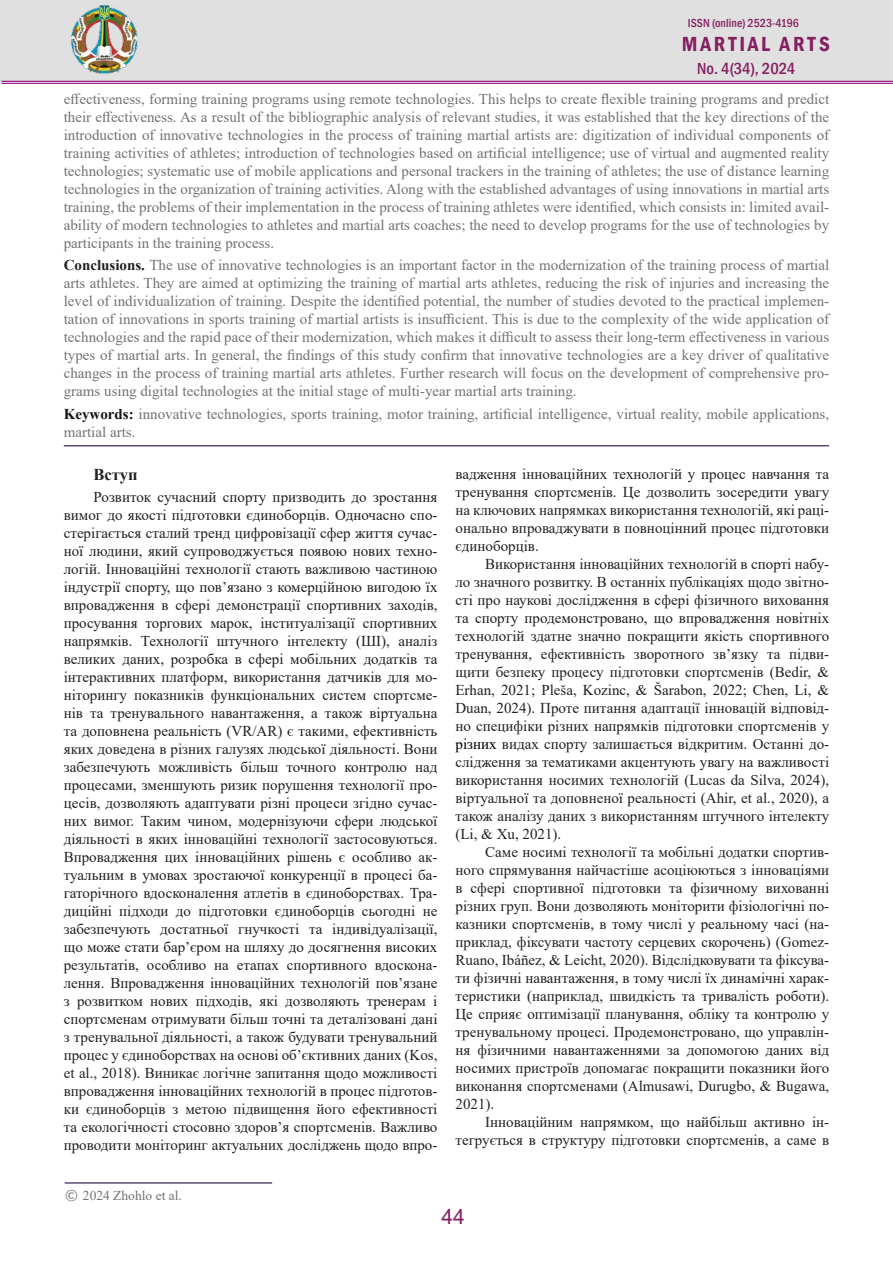
<style>
.page{position:relative;width:893px;height:1263px;background:#fff}
.page>*{position:absolute;margin:0;border:0;box-sizing:border-box;transform-origin:0 0}
.t1{font:600 condensed 21px "Franklin Gothic";letter-spacing:.13em;color:#841f61}
.t2{font:21px "Arial";color:#841f61}
.t3{font:500 condensed 16.5px "Franklin Gothic";color:#841f61}
.t4{font:700 16.5px "Times New Roman";color:#231f20}
.t5{font:15px/18px "Times New Roman";color:#231f20;text-align:justify}
.Обычный{font:15px/18px "Times New Roman";color:#767171;text-align:justify}
.Обычный-2{font:13.5px "Times New Roman";color:#767171}
.t6{font:500 condensed 12px "Franklin Gothic";color:#841f61}
.s1{font-weight:700;color:#231f20}
.s2{font-weight:700;color:#141413}
.s3{color:#222}
.s4{color:#000}
.s5{font-family:"Verdana"}
</style>
<div class="page">
<div style="left:0;top:0;width:893px;height:82px;background:#e0e0e0;border:2px solid #e1e2e4"></div>
<hr style="left:2px;top:81px;width:891px;height:1px;background:#9c248b">
<hr style="left:2px;top:83px;width:891px;height:1px;background:#9c248b">
<img style="left:71px;top:5px;width:67px;height:69px">
<hr style="left:65px;top:1182px;width:207px;height:2px;background:#5f4a76">
<hr style="left:64px;top:445px;width:765px;height:1px;background:#5f4a76">
<p class="t6" style="left:688px;top:15px;width:113px">ISSN (online) 2523-4196</p>
<h1 class="t1" style="left:682px;top:30px;width:149px">МARTIAL ARTS</h1>
<p class="t3" style="left:697px;top:58px;width:99px">No. 4(34), 2024</p>
<p class="Обычный" style="left:64px;top:89px;width:767px">effectiveness, forming training programs using remote technologies. This helps to create flexible training programs and predict their effectiveness. As a result of the bibliographic analysis of relevant studies, it was established that the key directions of the introduction of innovative technologies in the process of training martial artists are: digitization of individual components of training activities of athletes; introduction of technologies based on artificial intelligence; use of virtual and augmented reality technologies; systematic use of mobile applications and personal trackers in the training of athletes; the use of distance learning technologies in the organization of training activities. Along with the established advantages of using innovations in martial arts training, the problems of their implementation in the process of training athletes were identified, which consists in: limited avail&shy;ability of modern technologies to athletes and martial arts coaches; the need to develop programs for the use of technologies by participants in the training process.</p>
<p class="Обычный" style="left:64px;top:256px;width:767px"><span class="s1">Conclusions.</span> The use of innovative technologies is an important factor in the modernization of the training process of martial arts athletes. They are aimed at optimizing the training of martial arts athletes, reducing the risk of injuries and increasing the level of individualization of training. Despite the identified potential, the number of studies devoted to the practical implemen&shy;tation of innovations in sports training of martial artists is insufficient. This is due to the complexity of the wide application of technologies and the rapid pace of their modernization, which makes it difficult to assess their long-term effectiveness in various types of martial arts. In general, the findings of this study confirm that innovative technologies are a key driver of qualitative changes in the process of training martial arts athletes. Further research will focus on the development of comprehensive pro&shy;grams using digital technologies at the initial stage of multi-year martial arts training.</p>
<p class="Обычный" style="left:64px;top:404px;width:767px"><span class="s2">Keywords:</span> innovative technologies, sports training, motor training, artificial intelligence, virtual reality, mobile applications, martial arts.</p>
<p class="t4" style="left:94px;top:462px;width:45px">Вступ</p>
<p class="t5" style="left:64px;top:487px;width:375px;text-indent:30px">Розвиток сучасний спорту призводить до зростання вимог до якості підготовки єдиноборців. Одночасно спо&shy;стерігається сталий тренд цифровізації сфер життя сучас&shy;ної людини, який супроводжується появою нових техно&shy;логій. Інноваційні технології стають важливою частиною індустрії спорту, що пов’язано з комерційною вигодою їх впровадження в сфері демонстрації спортивних заходів, просування торгових марок, інституалізації спортивних напрямків. Технології штучного інтелекту (ШІ), аналіз великих даних, розробка в сфері мобільних додатків та інтерактивних платформ, використання датчиків для мо&shy;ніторингу показників функціональних систем спортсме&shy;нів та тренувального навантаження, а також віртуальна та доповнена реальність (VR/AR) є такими, ефективність яких доведена в різних галузях людської діяльності. Вони забезпечують можливість більш точного контролю над процесами, зменшують ризик порушення технології про&shy;цесів, дозволяють адаптувати різні процеси згідно сучас&shy;них вимог. Таким чином, модернізуючи сфери людської діяльності в яких інноваційні технології застосовуються.<br>Впровадження цих інноваційних рішень є особливо ак&shy;туальним в умовах зростаючої конкуренції в процесі ба&shy;гаторічного вдосконалення атлетів в єдиноборствах. Тра&shy;диційні підходи до підготовки єдиноборців сьогодні не забезпечують достатньої гнучкості та індивідуалізації, що може стати бар’єром на шляху до досягнення високих результатів, особливо на етапах спортивного вдоскона&shy;лення. Впровадження інноваційних технологій пов’язане з розвитком нових підходів, які дозволяють тренерам і спортсменам отримувати більш точні та деталізовані дані з тренувальної діяльності, а також будувати тренувальний процес у єдиноборствах на основі об’єктивних даних (<span class="s3">Kos, et al., 2018)</span>. Виникає логічне запитання щодо можливості впровадження інноваційних технологій в процес підготов&shy;ки єдиноборців з метою підвищення його ефективності та екологічності стосовно здоров’я спортсменів. Важливо проводити моніторинг актуальних досліджень щодо впро-</p>
<p class="t5" style="left:455px;top:464px;width:375px">вадження інноваційних технологій у процес навчання та тренування спортсменів. Це дозволить зосередити увагу на ключових напрямках використання технологій, які раці&shy;онально впроваджувати в повноцінний процес підготовки єдиноборців.</p>
<p class="t5" style="left:455px;top:554px;width:375px;text-indent:30px">Використання інноваційних технологій в спорті набу&shy;ло значного розвитку. В останніх публікаціях щодо звітно&shy;сті про наукові дослідження в сфері фізичного виховання та спорту продемонстровано, що впровадження новітніх технологій здатне значно покращити якість спортивного тренування, ефективність зворотного зв’язку та підви&shy;щити безпеку процесу підготовки спортсменів (Bedir, &amp; Erhan, 2021; Pleša, Kozinc, &amp; Šarabon, 2022; <span class="s3">Chen, Li, &amp; Duan, 2024</span>). Проте питання адаптації інновацій відповід&shy;но специфіки різних напрямків підготовки спортсменів у <span class="s4">різних</span> видах спорту залишається відкритим. Останні до&shy;слідження за тематиками акцентують увагу на важливості використання носимих технологій (Lucas da Silva, 2024), віртуальної та доповненої реальності (Ahir, et al., 2020), а також аналізу даних з використанням штучного інтелекту (Li, &amp; Xu, 2021).</p>
<p class="t5" style="left:455px;top:842px;width:375px;text-indent:30px">Саме носимі технології та мобільні додатки спортив&shy;ного спрямування найчастіше асоціюються з інноваціями в сфері спортивної підготовки та фізичному вихованні різних груп. Вони дозволяють моніторити фізіологічні по&shy;казники спортсменів, в тому числі у реальному часі (на&shy;приклад, фіксувати частоту серцевих скорочень) (Gomez-Ruano, Ibáñez, &amp; Leicht, 2020). Відслідковувати та фіксува&shy;ти фізичні навантаження, в тому числі їх динамічні харак&shy;теристики (наприклад, швидкість та тривалість роботи).<br>Це сприяє оптимізації планування, обліку та контролю у тренувальному процесі. Продемонстровано, що управлін&shy;ня фізичними навантаженнями за допомогою даних від носимих пристроїв допомагає покращити показники його виконання спортсменами (Almusawi, Durugbo, &amp; Bugawa, 2021).</p>
<p class="t5" style="left:455px;top:1112px;width:375px;text-align:right">Інноваційним напрямком, що найбільш активно ін&shy;тегрується в структуру підготовки спортсменів, а саме в</p>
<p class="Обычный-2" style="left:65px;top:1186px;width:119px"><span class="s5">©</span> 2024 Zhohlo et al.</p>
<h1 class="t2" style="left:442px;top:1202px;width:25px">44</h1>
</div>
